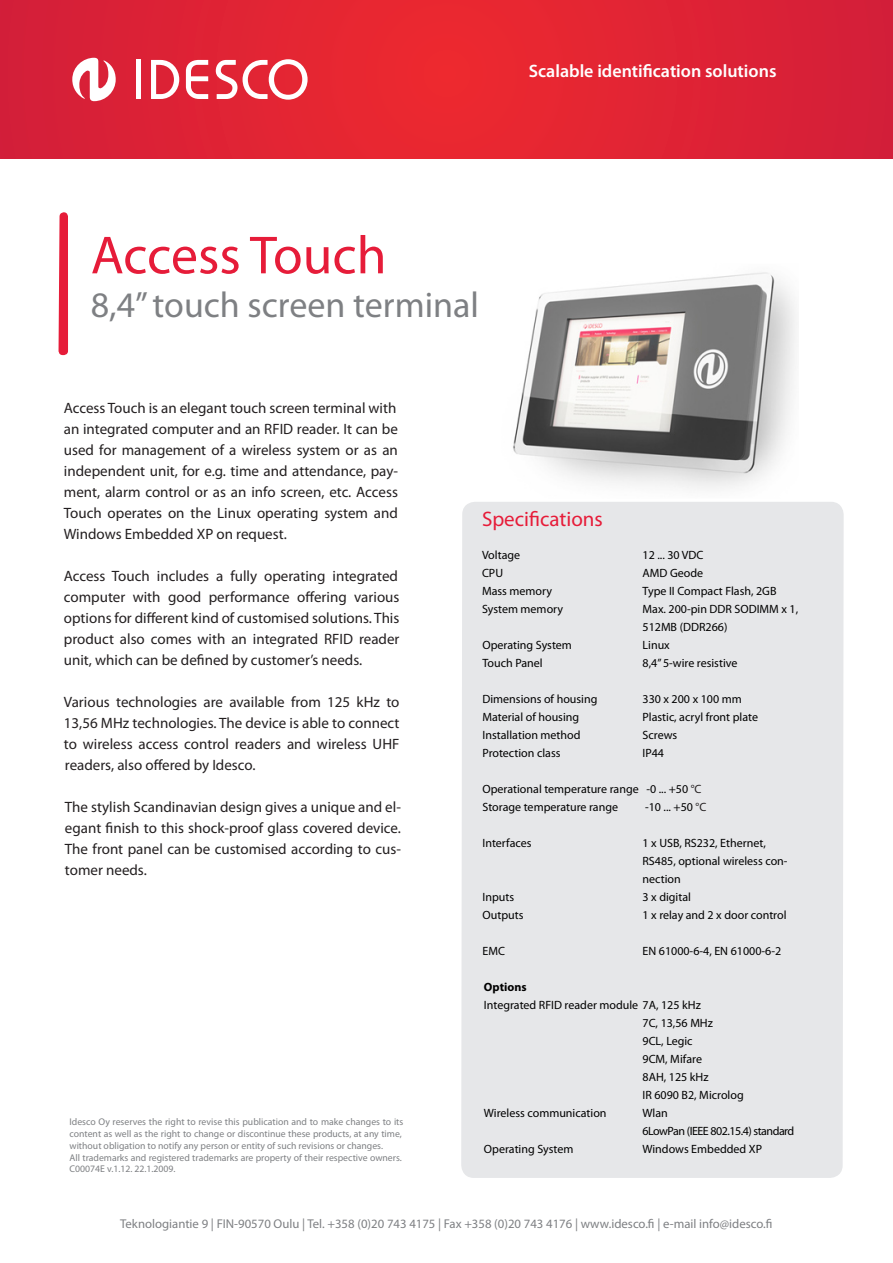
<style>
.page{position:relative;width:893px;height:1263px;background:#fff}
.page>*{position:absolute;margin:0;border:0;box-sizing:border-box;transform-origin:0 0}
.t1{font:54px "Myriad Pro";color:#e61c39}
.Alaotsikko{font:36px "Myriad Pro";color:#7e8083}
.Pääotsikko{font:21px "Myriad Pro";color:#e61c39}
.t2{font:600 18px "Myriad Pro";color:#fff}
.t3{font:15px/21px "Myriad Pro";color:#231f20;text-align:justify}
.t4{font:12.75px "Myriad Pro";color:#7e8083}
.Pääotsikko-2{font:12px/18px "Myriad Pro";color:#000}
.Pääotsikko-3{font:12px "Myriad Pro";letter-spacing:-.04em;color:#000}
.Pääotsikko-4{font:700 12px "Myriad Pro";color:#000}
.t5{font:9.75px/11.7px "Myriad Pro";color:#7e8083}
.s1{color:#231f20}
</style>
<div class="page">
<div style="left:461px;top:502px;width:383px;height:676px;background:#e6e7e9"></div>
<div style="left:0;top:0;width:893px;height:159px;background:#e02435"></div>
<svg style="left:72px;top:58px;width:44px;height:43px"></svg>
<div style="left:136px;top:60px;width:5px;height:39px;background:#fff"></div>
<svg style="left:216px;top:60px;width:21px;height:39px"></svg>
<svg style="left:243px;top:59px;width:65px;height:41px"></svg>
<svg style="left:186px;top:60px;width:22px;height:39px"></svg>
<svg style="left:151px;top:60px;width:28px;height:39px"></svg>
<svg style="left:58px;top:212px;width:10px;height:143px"></svg>
<img style="left:513px;top:272px;width:284px;height:217px">
<p class="t2" style="left:529px;top:60px;width:249px">Scalable identification solutions</p>
<p class="t1" style="left:91px;top:222px;width:297px">Access Touch</p>
<p class="Alaotsikko" style="left:91px;top:282px;width:390px">8,4’’ touch screen terminal</p>
<p class="t3" style="left:64px;top:397px;width:336px">Access Touch is an elegant touch screen terminal with an integrated computer and an RFID reader. It can be used for management of a wireless system or as an independent unit, for e.g. time and attendance, pay&shy;ment, alarm control or as an info screen, etc. Access Touch operates on the Linux operating system and Windows Embedded XP on request.</p>
<p class="t3" style="left:64px;top:565px;width:337px">Access Touch includes a fully operating integrated computer with good performance offering various options for different kind of customised solutions. This product also comes with an integrated RFID reader unit, which can be defined by customer’s needs.</p>
<p class="t3" style="left:64px;top:691px;width:337px">Various technologies are available from 125 kHz to 13,56 MHz technologies. The device is able to connect to wireless access control readers and wireless UHF readers, also offered by Idesco.</p>
<p class="t3" style="left:65px;top:796px;width:338px">The stylish Scandinavian design gives a unique and el&shy;egant finish to this shock-proof glass covered device.<br>The front panel can be customised according to cus&shy;tomer needs.</p>
<p class="t5" style="left:70px;top:1116px;width:335px">Idesco Oy reserves the right to revise this publication and to make changes to its content as well as the right to change or discontinue these products, at any time, without obligation to notify any person or entity of such revisions or changes.</p>
<p class="t5" style="left:70px;top:1151px;width:334px">All trademarks and registered trademarks are property of their respective owners.<br>C00074E v.1.12. 22.1.2009.</p>
<p class="Pääotsikko" style="left:482px;top:506px;width:122px">Specifications</p>
<p class="Pääotsikko-2" style="left:482px;top:546px;width:40px">Voltage</p>
<p class="Pääotsikko-2" style="left:642px;top:546px;width:62px">12 ... 30 VDC</p>
<p class="Pääotsikko-2" style="left:482px;top:564px;width:23px">CPU</p>
<p class="Pääotsikko-2" style="left:642px;top:564px;width:62px">AMD Geode</p>
<p class="Pääotsikko-2" style="left:482px;top:582px;width:72px">Mass memory</p>
<p class="Pääotsikko-2" style="left:642px;top:582px;width:135px">Type II Compact Flash, 2GB</p>
<p class="Pääotsikko-2" style="left:482px;top:600px;width:83px">System memory</p>
<p class="Pääotsikko-2" style="left:642px;top:600px;width:157px">Max. 200-pin DDR SODIMM x 1,<br>512MB (DDR266)</p>
<p class="Pääotsikko-2" style="left:482px;top:636px;width:91px">Operating System</p>
<p class="Pääotsikko-2" style="left:642px;top:636px;width:29px">Linux</p>
<p class="Pääotsikko-2" style="left:482px;top:654px;width:62px">Touch Panel</p>
<p class="Pääotsikko-2" style="left:642px;top:654px;width:96px">8,4’’ 5-wire resistive</p>
<p class="Pääotsikko-2" style="left:482px;top:690px;width:117px">Dimensions of housing</p>
<p class="Pääotsikko-2" style="left:642px;top:690px;width:101px">330 x 200 x 100 mm</p>
<p class="Pääotsikko-2" style="left:482px;top:708px;width:98px">Material of housing</p>
<p class="Pääotsikko-2" style="left:642px;top:708px;width:117px">Plastic, acryl front plate</p>
<p class="Pääotsikko-2" style="left:482px;top:726px;width:100px">Installation method</p>
<p class="Pääotsikko-2" style="left:642px;top:726px;width:36px">Screws</p>
<p class="Pääotsikko-2" style="left:482px;top:744px;width:80px">Protection class</p>
<p class="Pääotsikko-2" style="left:642px;top:744px;width:23px">IP44</p>
<p class="Pääotsikko-2" style="left:482px;top:780px;width:221px">Operational temperature range -0 ... +50 <span class="s1">°C</span></p>
<p class="Pääotsikko-2" style="left:482px;top:798px;width:137px">Storage temperature range</p>
<p class="Pääotsikko-2" style="left:645px;top:798px;width:63px">-10 ... +50 <span class="s1">°C</span></p>
<p class="Pääotsikko-2" style="left:482px;top:834px;width:51px">Interfaces</p>
<p class="Pääotsikko-2" style="left:642px;top:834px;width:147px">1 x USB, RS232, Ethernet,<br>RS485, optional wireless con-</p>
<p class="Pääotsikko-2" style="left:642px;top:870px;width:40px">nection</p>
<p class="Pääotsikko-2" style="left:482px;top:888px;width:33px">Inputs</p>
<p class="Pääotsikko-2" style="left:642px;top:888px;width:50px">3 x digital</p>
<p class="Pääotsikko-2" style="left:482px;top:906px;width:43px">Outputs</p>
<p class="Pääotsikko-2" style="left:642px;top:906px;width:145px">1 x relay and 2 x door control</p>
<p class="Pääotsikko-2" style="left:482px;top:942px;width:24px">EMC</p>
<p class="Pääotsikko-2" style="left:642px;top:942px;width:140px">EN 61000-6-4, EN 61000-6-2</p>
<p class="Pääotsikko-4" style="left:484px;top:979px;width:44px">Options</p>
<p class="Pääotsikko-2" style="left:484px;top:996px;width:218px">Integrated RFID reader module 7A, 125 kHz</p>
<p class="Pääotsikko-2" style="left:642px;top:1014px;width:72px">7C, 13,56 MHz</p>
<p class="Pääotsikko-2" style="left:642px;top:1032px;width:52px">9CL, Legic</p>
<p class="Pääotsikko-2" style="left:642px;top:1050px;width:61px">9CM, Mifare</p>
<p class="Pääotsikko-2" style="left:642px;top:1068px;width:68px">8AH, 125 kHz</p>
<p class="Pääotsikko-2" style="left:642px;top:1086px;width:103px">IR 6090 B2, Microlog</p>
<p class="Pääotsikko-2" style="left:484px;top:1104px;width:124px">Wireless communication</p>
<p class="Pääotsikko-2" style="left:642px;top:1104px;width:27px">Wlan</p>
<p class="Pääotsikko-3" style="left:642px;top:1124px;width:153px">6LowPan (IEEE 802.15.4) standard</p>
<p class="Pääotsikko-2" style="left:484px;top:1140px;width:91px">Operating System</p>
<p class="Pääotsikko-2" style="left:642px;top:1140px;width:121px">Windows Embedded XP</p>
<p class="t4" style="left:120px;top:1216px;width:654px">Teknologiantie 9 | FIN-90570 Oulu | Tel. +358 (0)20 743 4175 | Fax +358 (0)20 743 4176 | www.idesco.fi | e-mail info@idesco.fi</p>
</div>
